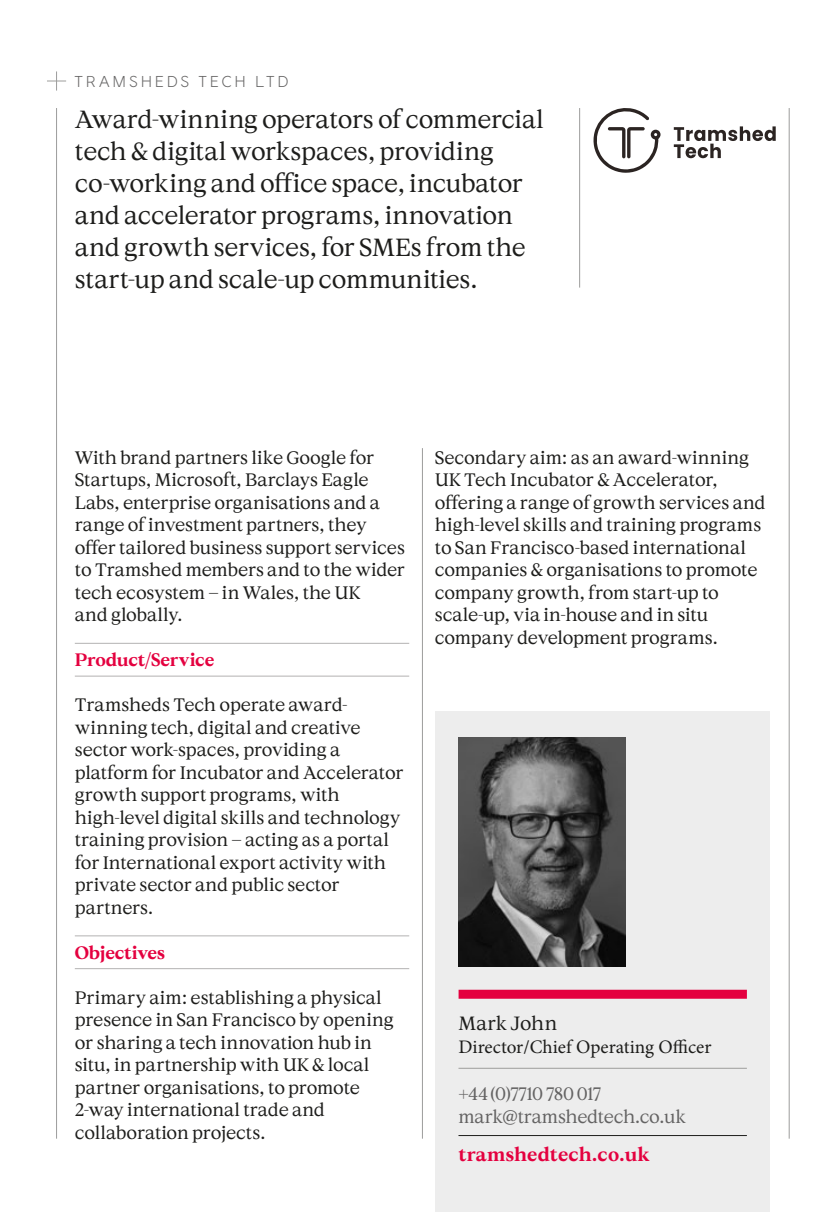
<style>
.page{position:relative;width:830px;height:1212px;background:#fff}
.page>*{position:absolute;margin:0;border:0;box-sizing:border-box;transform-origin:0 0}
.StandFirst_Serif_16{font:24.75px/31.9px "Wales Serif";letter-spacing:-.015em;color:#1d1d1b}
._03_Name_Line{font:19.12px "Minion Pro";color:#1d1d1b}
.URL{font:700 19.12px "Wales Serif";letter-spacing:.015em;color:#e4003f}
.StandFirst_Serif_16-2{font:19.12px "Wales Serif";letter-spacing:-.005em;color:#1d1d1b}
._02_Body{font:18px/22.5px "Wales Serif";letter-spacing:-.01em;color:#1d1d1b}
._02_Body-2{font:18px/22.9px "Wales Serif";letter-spacing:-.015em;color:#646363}
._01_Red_Title_Line{font:700 18px "Wales Serif";letter-spacing:-.01em;color:#e4003f}
.t1{font:300 15.75px "Wales Sans Headline";letter-spacing:.215em;color:#646363}
</style>
<div class="page">
<svg style="left:593px;top:108px;width:67px;height:65px"></svg>
<svg style="left:673px;top:126px;width:102px;height:32px"></svg>
<hr style="left:75px;top:643px;width:334px;height:1px;background:#b3b2b2">
<hr style="left:75px;top:676px;width:334px;height:1px;background:#b3b2b2">
<hr style="left:75px;top:935px;width:334px;height:1px;background:#b3b2b2">
<hr style="left:75px;top:968px;width:334px;height:1px;background:#b3b2b2">
<hr style="left:422px;top:448px;width:1px;height:691px;background:#9d9d9c">
<hr style="left:788px;top:108px;width:1px;height:1031px;background:#9d9d9c">
<hr style="left:56px;top:108px;width:1px;height:1031px;background:#9d9d9c">
<svg style="left:47px;top:71px;width:19px;height:20px"></svg>
<hr style="left:579px;top:108px;width:1px;height:180px;background:#9d9d9c">
<div style="left:435px;top:711px;width:334px;height:501px;background:#ededed"></div>
<div style="left:458px;top:990px;width:288px;height:9px;background:#e4003f"></div>
<img style="left:458px;top:737px;width:167px;height:230px">
<hr style="left:458px;top:1068px;width:288px;height:1px;background:#9d9d9c">
<hr style="left:458px;top:1135px;width:288px;height:1px;background:#1d1d1b">
<p class="t1" style="left:75px;top:71px;width:215px">TRAMSHEDS TECH LTD</p>
<p class="StandFirst_Serif_16" style="left:75px;top:103px;width:470px">Award-winning operators of commercial tech &amp; digital workspaces, providing co-working and office space, incubator and accelerator programs, innovation and growth services, for SMEs from the start-up and scale-up communities.</p>
<p class="_02_Body" style="left:75px;top:446px;width:332px">With brand partners like Google for Startups, Microsoft, Barclays Eagle Labs, enterprise organisations and a range of investment partners, they offer tailored business support services to Tramshed members and to the wider tech ecosystem – in Wales, the UK<br>and globally.</p>
<p class="_01_Red_Title_Line" style="left:75px;top:649px;width:141px">Product/Service</p>
<p class="_02_Body" style="left:75px;top:693px;width:330px">Tramsheds Tech operate award&shy;winning tech, digital and creative sector work-spaces, providing a platform for Incubator and Accelerator growth support programs, with high-level digital skills and technology training provision – acting as a portal for International export activity with private sector and public sector partners.</p>
<p class="_01_Red_Title_Line" style="left:75px;top:941px;width:92px">Objectives</p>
<p class="_02_Body" style="left:75px;top:986px;width:320px">Primary aim: establishing a physical presence in San Francisco by opening or sharing a tech innovation hub in situ, in partnership with UK &amp; local partner organisations, to promote 2-way international trade and collaboration projects.</p>
<p class="_02_Body" style="left:434px;top:446px;width:332px">Secondary aim: as an award-winning UK Tech Incubator &amp; Accelerator, offering a range of growth services and high-level skills and training programs to San Francisco-based international companies &amp; organisations to promote company growth, from start-up to scale-up, via in-house and in situ company development programs.</p>
<p class="StandFirst_Serif_16-2" style="left:458px;top:1011px;width:100px">Mark John</p>
<p class="_03_Name_Line" style="left:458px;top:1033px;width:254px">Director/Chief Operating Officer</p>
<p class="_02_Body-2" style="left:458px;top:1081px;width:229px">+44 (0)7710 780 017 mark@tramshedtech.co.uk</p>
<p class="URL" style="left:458px;top:1143px;width:193px">tramshedtech.co.uk</p>
</div>
